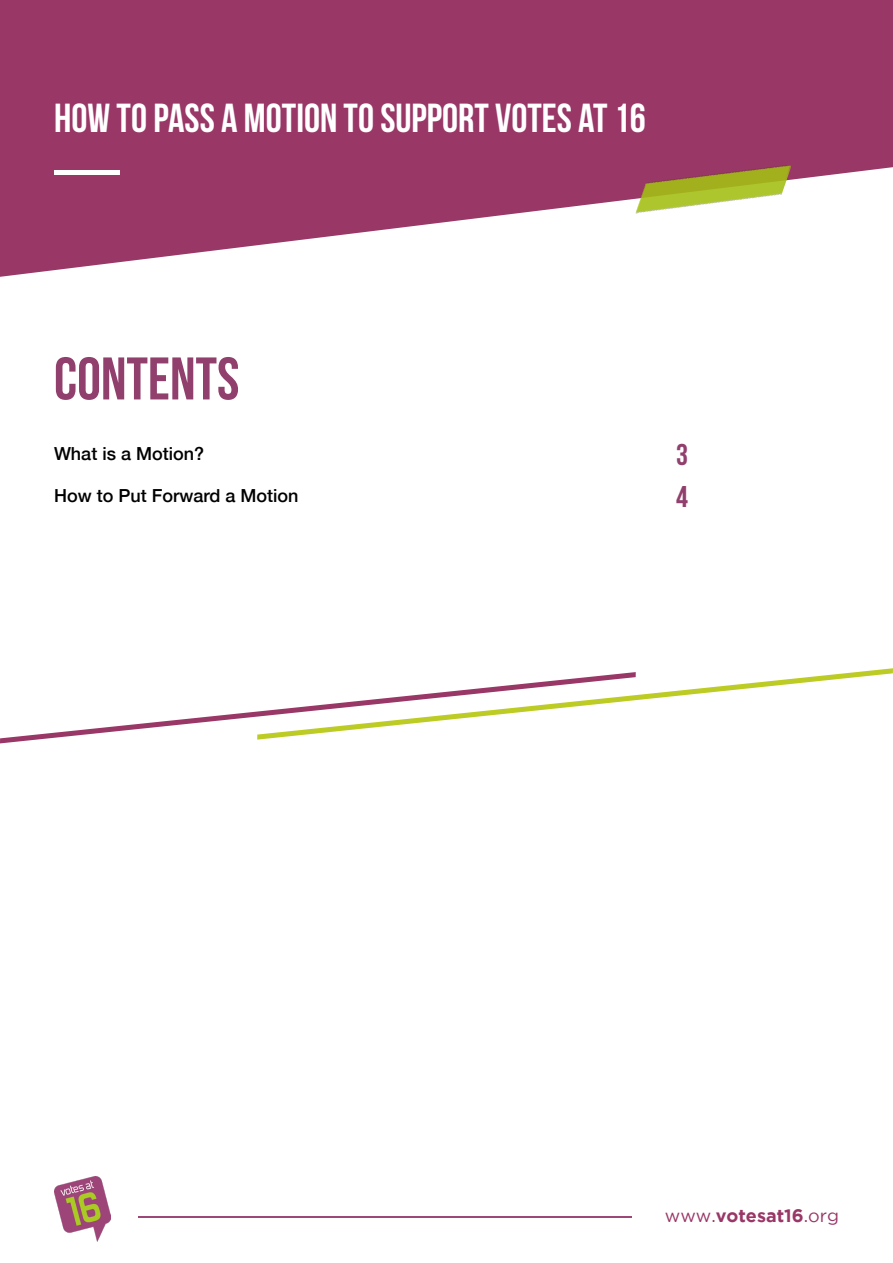
<style>
.page{position:relative;width:893px;height:1263px;background:#fff}
.page>*{position:absolute;margin:0;border:0;box-sizing:border-box;transform-origin:0 0}
.t1{font:60px "Bebas Neue";color:#913f6d}
.t2{font:40.5px "Bebas Neue";color:#fff}
.t3{font:30px/42px "Bebas Neue";color:#913f6d}
.t4{font:500 18px "Helvetica Neue";color:#000}
.t5{font:700 18px "Gotham";color:#993767}
.s1{font-weight:400}
</style>
<div class="page">
<img style="left:54px;top:1176px;width:57px;height:66px">
<hr style="left:138px;top:1216px;width:493px;height:1px;background:#9d4779">
<svg style="left:0;top:0;width:893px;height:277px;fill:#993767"></svg>
<div style="left:0;top:0;width:494px;height:102px;background:#993767"></div>
<hr style="left:54px;top:170px;width:65px;height:4px;background:#fff">
<img style="left:635px;top:123px;width:156px;height:133px">
<svg style="left:0;top:711px;width:257px;height:32px"></svg>
<svg style="left:257px;top:668px;width:636px;height:72px"></svg>
<h2 class="t2" style="left:54px;top:96px;width:593px">HOW TO PASS A MOTION TO SUPPORT VOTES AT 16</h2>
<h1 class="t1" style="left:54px;top:346px;width:187px">CONTENTS</h1>
<p class="t4" style="left:54px;top:439px;width:152px">What is a Motion?</p>
<p class="t4" style="left:54px;top:481px;width:246px">How to Put Forward a Motion</p>
<h3 class="t3" style="left:676px;top:433px;width:13px">3<br>4</h3>
<p class="t5" style="left:665px;top:1205px;width:176px"><span class="s1">www.</span>votesat16<span class="s1">.org</span></p>
</div>
